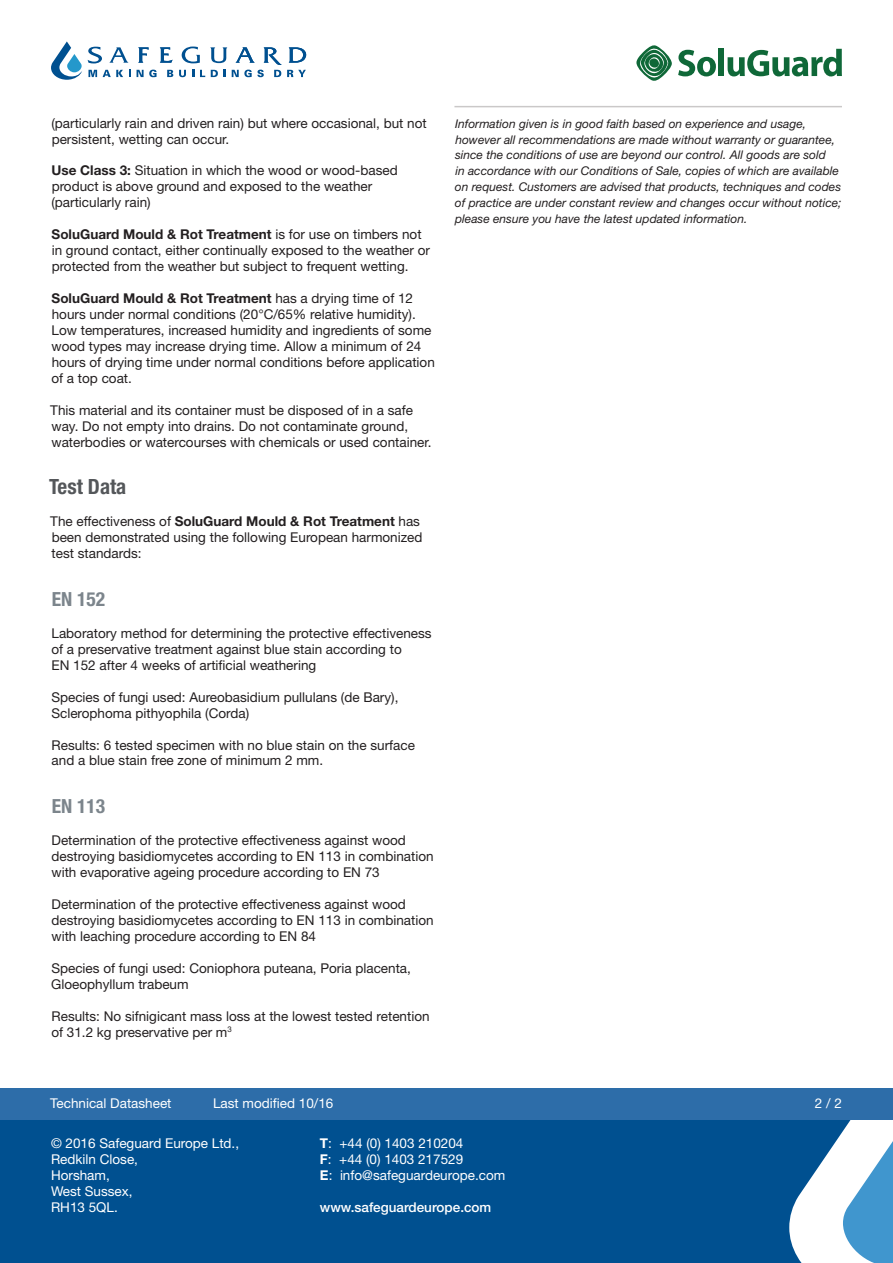
<style>
.page{position:relative;width:893px;height:1263px;background:#fff}
.page>*{position:absolute;margin:0;border:0;box-sizing:border-box;transform-origin:0 0}
.Header_3_-_7_5mm_Lea{font:700 condensed 21px "Helvetica Neue LT Std";color:#54575a}
.Header_4_-_7_5mm_Lea{font:700 condensed 19.5px "Helvetica Neue LT Std";color:#7c858c}
.Paragraph_-_3_75mm_L{font:13.5px/15.9px "Helvetica Neue LT Std";color:#231f20}
.t1{font:13.5px/15.9px "Helvetica Neue LT Std";color:#fff}
.t2{font:500 13.5px "Helvetica Neue LT Std";color:#fff}
.Disclaimer_-_3_75mm{font:italic 12px/15.9px "Helvetica Neue LT Std";color:#231f20}
.s1{font-weight:700}
</style>
<div class="page">
<div style="left:0;top:1103px;width:893px;height:160px;background:#005090"></div>
<svg style="left:789px;top:1119px;width:104px;height:144px"></svg>
<div style="left:0;top:1087px;width:893px;height:32px;background:#2d6da9"></div>
<svg style="left:138px;top:47px;width:11px;height:16px"></svg>
<svg style="left:160px;top:47px;width:13px;height:16px"></svg>
<svg style="left:51px;top:41px;width:80px;height:39px"></svg>
<svg style="left:137px;top:70px;width:20px;height:7px"></svg>
<svg style="left:167px;top:70px;width:6px;height:7px"></svg>
<svg style="left:179px;top:47px;width:127px;height:30px"></svg>
<svg style="left:636px;top:45px;width:36px;height:36px"></svg>
<svg style="left:678px;top:50px;width:38px;height:26px"></svg>
<div style="left:718px;top:49px;width:6px;height:27px;background:#0f6838"></div>
<svg style="left:728px;top:49px;width:114px;height:27px"></svg>
<hr style="left:454px;top:106px;width:388px;height:1px;background:#cac8c8">
<p class="Paragraph_-_3_75mm_L" style="left:51px;top:115px;width:377px">(particularly rain and driven rain) but where occasional, but not persistent, wetting can occur.</p>
<p class="Paragraph_-_3_75mm_L" style="left:51px;top:162px;width:348px"><span class="s1">Use Class 3:</span> Situation in which the wood or wood-based product is above ground and exposed to the weather (particularly rain)</p>
<p class="Paragraph_-_3_75mm_L" style="left:52px;top:226px;width:380px"><span class="s1">SoluGuard Mould &amp; Rot Treatment</span> is for use on timbers not in ground contact, either continually exposed to the weather or protected from the weather but subject to frequent wetting.</p>
<p class="Paragraph_-_3_75mm_L" style="left:51px;top:290px;width:385px"><span class="s1">SoluGuard Mould &amp; Rot Treatment</span> has a drying time of 12 hours under normal conditions (20°C/65% relative humidity).<br>Low temperatures, increased humidity and ingredients of some wood types may increase drying time. Allow a minimum of 24 hours of drying time under normal conditions before application of a top coat.</p>
<p class="Paragraph_-_3_75mm_L" style="left:50px;top:402px;width:383px">This material and its container must be disposed of in a safe way. Do not empty into drains. Do not contaminate ground, waterbodies or watercourses with chemicals or used container.</p>
<p class="Header_3_-_7_5mm_Lea" style="left:49px;top:474px;width:79px">Test Data</p>
<p class="Paragraph_-_3_75mm_L" style="left:50px;top:513px;width:374px">The effectiveness of <span class="s1">SoluGuard Mould &amp; Rot Treatment</span> has been demonstrated using the following European harmonized test standards:</p>
<p class="Header_4_-_7_5mm_Lea" style="left:52px;top:587px;width:55px">EN 152</p>
<p class="Paragraph_-_3_75mm_L" style="left:51px;top:625px;width:382px">Laboratory method for determining the protective effectiveness of a preservative treatment against blue stain according to<br>EN 152 after 4 weeks of artificial weathering</p>
<p class="Paragraph_-_3_75mm_L" style="left:51px;top:689px;width:349px">Species of fungi used: Aureobasidium pullulans (de Bary),<br>Sclerophoma pithyophila (Corda)</p>
<p class="Paragraph_-_3_75mm_L" style="left:52px;top:736px;width:365px">Results: 6 tested specimen with no blue stain on the surface and a blue stain free zone of minimum 2 mm.</p>
<p class="Header_4_-_7_5mm_Lea" style="left:52px;top:794px;width:55px">EN 113</p>
<p class="Paragraph_-_3_75mm_L" style="left:51px;top:832px;width:384px">Determination of the protective effectiveness against wood destroying basidiomycetes according to EN 113 in combination with evaporative ageing procedure according to EN 73</p>
<p class="Paragraph_-_3_75mm_L" style="left:51px;top:896px;width:384px">Determination of the protective effectiveness against wood destroying basidiomycetes according to EN 113 in combination with leaching procedure according to EN 84</p>
<p class="Paragraph_-_3_75mm_L" style="left:51px;top:960px;width:361px">Species of fungi used: Coniophora puteana, Poria placenta,<br>Gloeophyllum trabeum</p>
<p class="Paragraph_-_3_75mm_L" style="left:51px;top:1008px;width:380px">Results: No sifnigicant mass loss at the lowest tested retention of 31.2 kg preservative per m<sup>3</sup></p>
<p class="Disclaimer_-_3_75mm" style="left:455px;top:115px;width:388px">Information given is in good faith based on experience and usage, however all recommendations are made without warranty or guarantee, since the conditions of use are beyond our control. All goods are sold<br>in accordance with our Conditions of Sale, copies of which are available on request. Customers are advised that products, techniques and codes of practice are under constant review and changes occur without notice; please ensure you have the latest updated information.</p>
<p class="t1" style="left:50px;top:1095px;width:123px">Technical Datasheet</p>
<p class="t1" style="left:213px;top:1095px;width:122px">Last modified 10/16</p>
<p class="t1" style="left:815px;top:1095px;width:29px">2 / 2</p>
<p class="t1" style="left:51px;top:1135px;width:190px">© 2016 Safeguard Europe Ltd.,<br>Redkiln Close,<br>Horsham,<br>West Sussex,<br>RH13 5QL.</p>
<p class="t1" style="left:320px;top:1135px;width:187px"><span class="s1">T</span>: +44 (0) 1403 210204<br><span class="s1">F</span>: +44 (0) 1403 217529<br><span class="s1">E</span>: info@safeguardeurope.com</p>
<p class="t2" style="left:320px;top:1199px;width:173px">www.safeguardeurope.com</p>
</div>
